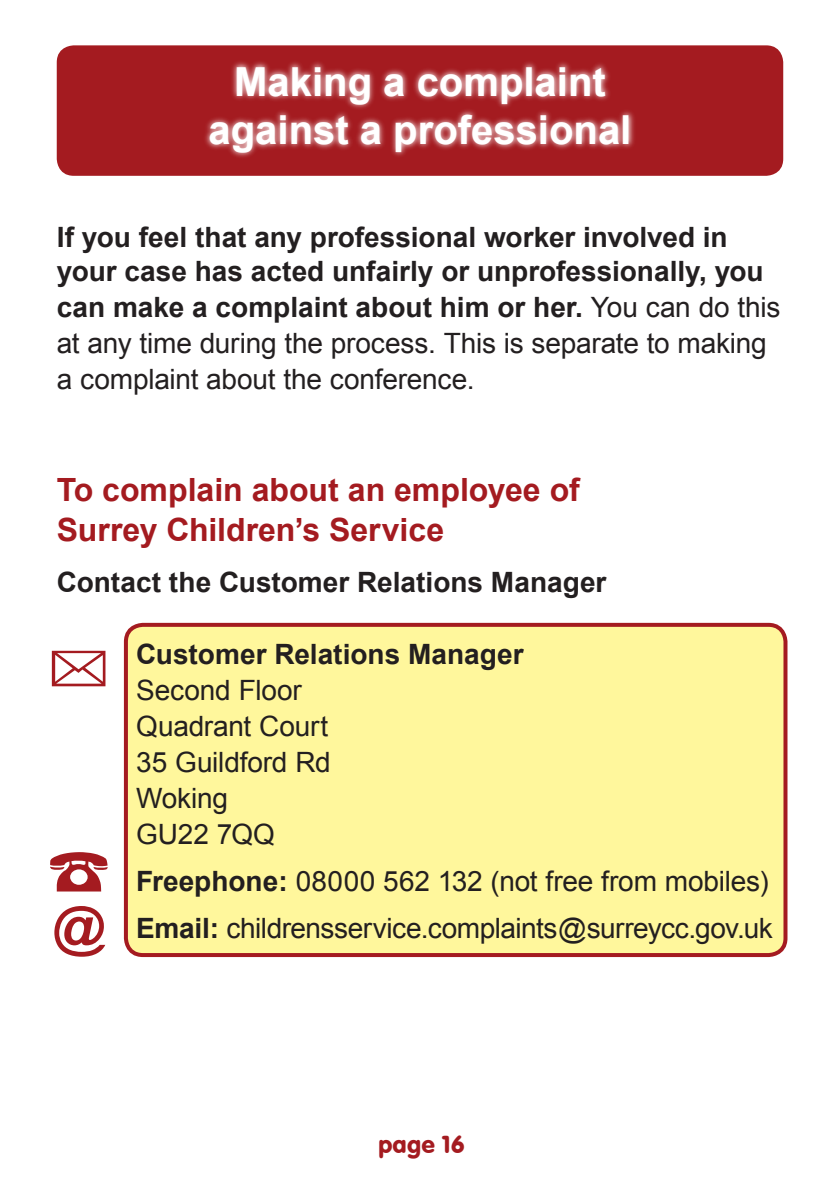
<style>
.page{position:relative;width:840px;height:1191px;background:#fff}
.page>*{position:absolute;margin:0;border:0;box-sizing:border-box;transform-origin:0 0}
.t1{font:700 40px/48px "Arial";color:#fff;text-align:center}
.t2{font:700 32px/40px "Arial";color:#a41b20}
.t3{font:700 28px/35.4px "Arial";color:#231f20}
.t4{font:28px/36px "Arial";letter-spacing:-.01em;color:#231f20}
.t5{font:24px "VAG Rounded BT";color:#a41b20}
.s1{font-weight:400}
.s2{font-weight:700}
</style>
<div class="page">
<div style="left:57px;top:45px;width:725px;height:131px;background:#a41b20"></div>
<svg style="left:202px;top:60px;width:434px;height:100px;background:#b74c50"></svg>
<div style="left:123px;top:622px;width:665px;height:333px;background:#fff79c"></div>
<svg style="left:50px;top:852px;width:58px;height:39px"></svg>
<svg style="left:52px;top:651px;width:53px;height:35px"></svg>
<svg style="left:54px;top:906px;width:51px;height:50px"></svg>
<h1 class="t1" style="left:208px;top:59px;width:424px">Making a complaint against a professional</h1>
<p class="t3" style="left:57px;top:221px;width:724px">If you feel that any professional worker involved in your case has acted unfairly or unprofessionally, you can make a complaint about him or her. <span class="s1">You can do this at any time during the process. This is separate to making a complaint about the conference.</span></p>
<p class="t2" style="left:57px;top:471px;width:524px">To complain about an employee of<br>Surrey Children’s Service</p>
<p class="t3" style="left:57px;top:565px;width:551px">Contact the Customer Relations Manager</p>
<p class="t3" style="left:136px;top:637px;width:389px">Customer Relations Manager</p>
<p class="t4" style="left:136px;top:672px;width:196px">Second Floor<br>Quadrant Court<br>35 Guildford Rd<br>Woking<br>GU22 7QQ</p>
<p class="t4" style="left:136px;top:857px;width:637px;line-height:47.4px"><span class="s2">Freephone:</span> 08000 562 132 (not free from mobiles)<br><span class="s2">Email:</span> childrensservice.complaints@surreycc.gov.uk</p>
<p class="t5" style="left:378px;top:1128px;width:88px">page 16</p>
</div>
